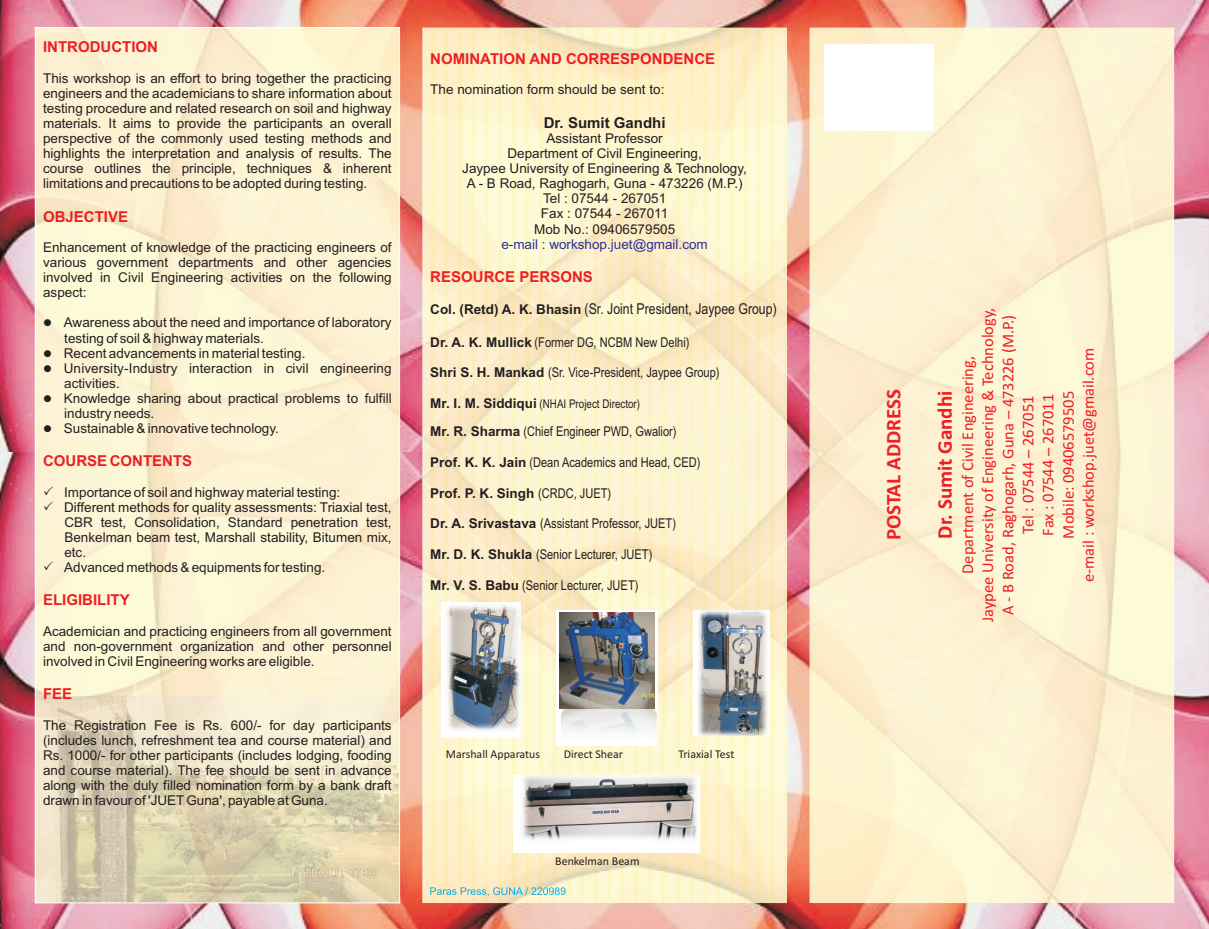
<style>
.page{position:relative;width:1209px;height:929px;background:#fff}
.page>*{position:absolute;margin:0;border:0;box-sizing:border-box;transform-origin:0 0}
.t1{font:700 21px "Calibri";color:#ee1d23}
.t2{font:700 21px "Calibri";color:#ee2028}
.t3{font:16.5px/20.1px "Calibri";color:#ee1d23;text-align:center}
.t4{font:700 15px "Arial";color:#ee1d23}
.t5{font:15px "Arial Narrow";color:#231f20}
.t6{font:700 15px "Arial";color:#231f20}
.t7{font:13.5px/15.1px "Arial";color:#231f20;text-align:justify}
.t8{font:13.5px "Arial Narrow";color:#231f20}
.t9{font:13.5px "Arial";color:#2e3092}
.t10{font:700 13.5px "Arial";color:#231f20}
.t11{font:12px "Calibri";color:#231f20}
.t12{font:12px "Arial Narrow";color:#231f20}
.t13{font:12px "Wingdings";color:#231f20}
.s1{font-family:"Arial";font-weight:700;font-size:13.5px}
.s2{font-family:"Arial";font-weight:700}
.s3{font-family:"Arial Narrow";font-weight:400}
</style>
<div class="page">
<img style="left:0;top:0;width:1209px;height:452px">
<img style="left:0;top:452px;width:1209px;height:476px">
<img style="left:37px;top:30px;width:361px;height:665px">
<img style="left:37px;top:695px;width:361px;height:206px">
<img style="left:810px;top:28px;width:364px;height:875px">
<img style="left:422px;top:28px;width:365px;height:875px">
<div style="left:824px;top:44px;width:110px;height:87px;background:#fff"></div>
<svg style="left:430px;top:887px;width:136px;height:9px"></svg>
<div style="left:441px;top:602px;width:80px;height:135px;background:#fff"></div>
<img style="left:447px;top:605px;width:74px;height:126px">
<div style="left:556px;top:610px;width:102px;height:135px;background:#fff"></div>
<img style="left:560px;top:708px;width:97px;height:25px">
<img style="left:560px;top:612px;width:95px;height:96px">
<div style="left:693px;top:610px;width:77px;height:125px;background:#fff"></div>
<img style="left:697px;top:610px;width:71px;height:125px">
<div style="left:514px;top:775px;width:186px;height:77px;background:#fff"></div>
<img style="left:522px;top:776px;width:175px;height:64px">
<svg style="left:44px;top:501px;width:9px;height:9px"></svg>
<svg style="left:44px;top:486px;width:9px;height:9px"></svg>
<svg style="left:44px;top:562px;width:9px;height:8px"></svg>
<p class="t4" style="left:43px;top:41px;width:116px">INTRODUCTION</p>
<p class="t7" style="left:43px;top:72px;width:350px">This workshop is an effort to bring together the practicing engineers and the academicians to share information about testing procedure and related research on soil and highway materials. It aims to provide the participants an overall perspective of the commonly used testing methods and highlights the interpretation and analysis of results. The course outlines the principle, techniques &amp; inherent limitations and precautions to be adopted during testing.</p>
<p class="t4" style="left:43px;top:210px;width:87px">OBJECTIVE</p>
<p class="t7" style="left:43px;top:241px;width:350px">Enhancement of knowledge of the practicing engineers of various government departments and other agencies involved in Civil Engineering activities on the following aspect:</p>
<p class="t7" style="left:43px;top:316px;width:350px">●Awareness about the need and importance of laboratory</p>
<p class="t13" style="left:43px;top:348px;width:55px">●</p>
<p class="t7" style="left:64px;top:331px;width:201px">testing of soil &amp; highway materials.</p>
<p class="t7" style="left:64px;top:346px;width:329px">Recent advancements in material testing.<br>University-Industry interaction in civil engineering</p>
<p class="t13" style="left:43px;top:363px;width:55px">●</p>
<p class="t13" style="left:43px;top:393px;width:55px">●</p>
<p class="t13" style="left:43px;top:424px;width:55px">●</p>
<p class="t7" style="left:64px;top:377px;width:329px">activities.<br>Knowledge sharing about practical problems to fulfill</p>
<p class="t7" style="left:64px;top:407px;width:217px">industry needs.<br>Sustainable &amp; innovative technology.</p>
<p class="t4" style="left:43px;top:455px;width:151px">COURSE CONTENTS</p>
<p class="t7" style="left:64px;top:485px;width:329px;text-align:left">Importance of soil and highway material testing:<br>Different methods for quality assessments: Triaxial test, CBR test, Consolidation, Standard penetration test, Benkelman beam test, Marshall stability, Bitumen mix, etc.<br>Advanced methods &amp; equipments for testing.</p>
<p class="t4" style="left:43px;top:594px;width:88px">ELIGIBILITY</p>
<p class="t7" style="left:43px;top:625px;width:350px">Academician and practicing engineers from all government and non-government organization and other personnel involved in Civil Engineering works are eligible.</p>
<p class="t4" style="left:43px;top:688px;width:31px">FEE</p>
<p class="t7" style="left:43px;top:718px;width:350px">The Registration Fee is Rs. 600/- for day participants (includes lunch, refreshment tea and course material) and Rs. 1000/- for other participants (includes lodging, fooding and course material). The fee should be sent in advance along with the duly filled nomination form by a bank draft drawn in favour of 'JUETGuna', payable at Guna.</p>
<p class="t4" style="left:430px;top:53px;width:286px">NOMINATION AND CORRESPONDENCE</p>
<p class="t7" style="left:430px;top:83px;width:236px">The nomination form should be sent to:</p>
<p class="t6" style="left:544px;top:117px;width:123px">Dr. Sumit Gandhi</p>
<p class="t7" style="left:462px;top:132px;width:286px;text-align:center">Assistant Professor<br>Department of Civil Engineering,<br>Jaypee University of Engineering &amp; Technology,<br>A - B Road, Raghogarh, Guna - 473226 (M.P.)<br>Tel : 07544 - 267051<br>Fax : 07544 - 267011<br>Mob No.: 09406579505</p>
<p class="t9" style="left:501px;top:239px;width:208px">e-mail : workshop.juet@gmail.com</p>
<p class="t4" style="left:430px;top:271px;width:164px">RESOURCE PERSONS</p>
<p class="t5" style="left:430px;top:303px;width:348px"><span class="s1">Col. (Retd) A. K. Bhasin</span> (Sr. Joint President, Jaypee Group)</p>
<p class="t8" style="left:430px;top:337px;width:261px"><span class="s2">Dr. A. K. Mullick</span> (Former DG, NCBM New Delhi)</p>
<p class="t8" style="left:430px;top:367px;width:291px"><span class="s2">Shri S. H. Mankad</span> (Sr. Vice-President, Jaypee Group)</p>
<p class="t12" style="left:430px;top:399px;width:211px"><span class="s1">Mr. I. M. Siddiqui</span> (NHAI Project Director)</p>
<p class="t8" style="left:430px;top:426px;width:248px"><span class="s2">Mr. R. Sharma</span> (Chief Engineer PWD, Gwalior)</p>
<p class="t8" style="left:430px;top:457px;width:272px"><span class="s2">Prof. K. K. Jain</span> (Dean Academics and Head, CED)</p>
<p class="t10" style="left:430px;top:488px;width:182px">Prof. P. K. Singh <span class="s3">(CRDC, JUET)</span></p>
<p class="t8" style="left:430px;top:518px;width:247px"><span class="s2">Dr. A. Srivastava</span> (Assistant Professor, JUET)</p>
<p class="t8" style="left:430px;top:549px;width:224px"><span class="s2">Mr. D. K. Shukla</span> (Senior Lecturer, JUET)</p>
<p class="t8" style="left:430px;top:579px;width:210px"><span class="s2">Mr. V. S. Babu</span> (Senior Lecturer, JUET)</p>
<p class="t11" style="left:446px;top:749px;width:96px">Marshall Apparatus</p>
<p class="t11" style="left:564px;top:749px;width:61px">Direct Shear</p>
<p class="t11" style="left:678px;top:749px;width:57px">Triaxial Test</p>
<p class="t11" style="left:555px;top:855px;width:86px">Benkelman Beam</p>
<h1 class="t2" style="left:885px;top:540px;width:153px;rotate:-90deg">POSTAL ADDRESS</h1>
<h1 class="t1" style="left:936px;top:538px;width:149px;rotate:-90deg">Dr. Sumit Gandhi</h1>
<p class="t3" style="left:959px;top:622px;width:316px;rotate:-90deg">Department of Civil Engineering,<br>Jaypee University of Engineering &amp; Technology,<br>A - B Road, Raghogarh, Guna – 473226 (M.P.)<br>Tel : 07544 – 267051<br>Fax : 07544 – 267011<br>Mobile: 09406579505<br>e-mail : workshop.juet@gmail.com</p>
</div>
